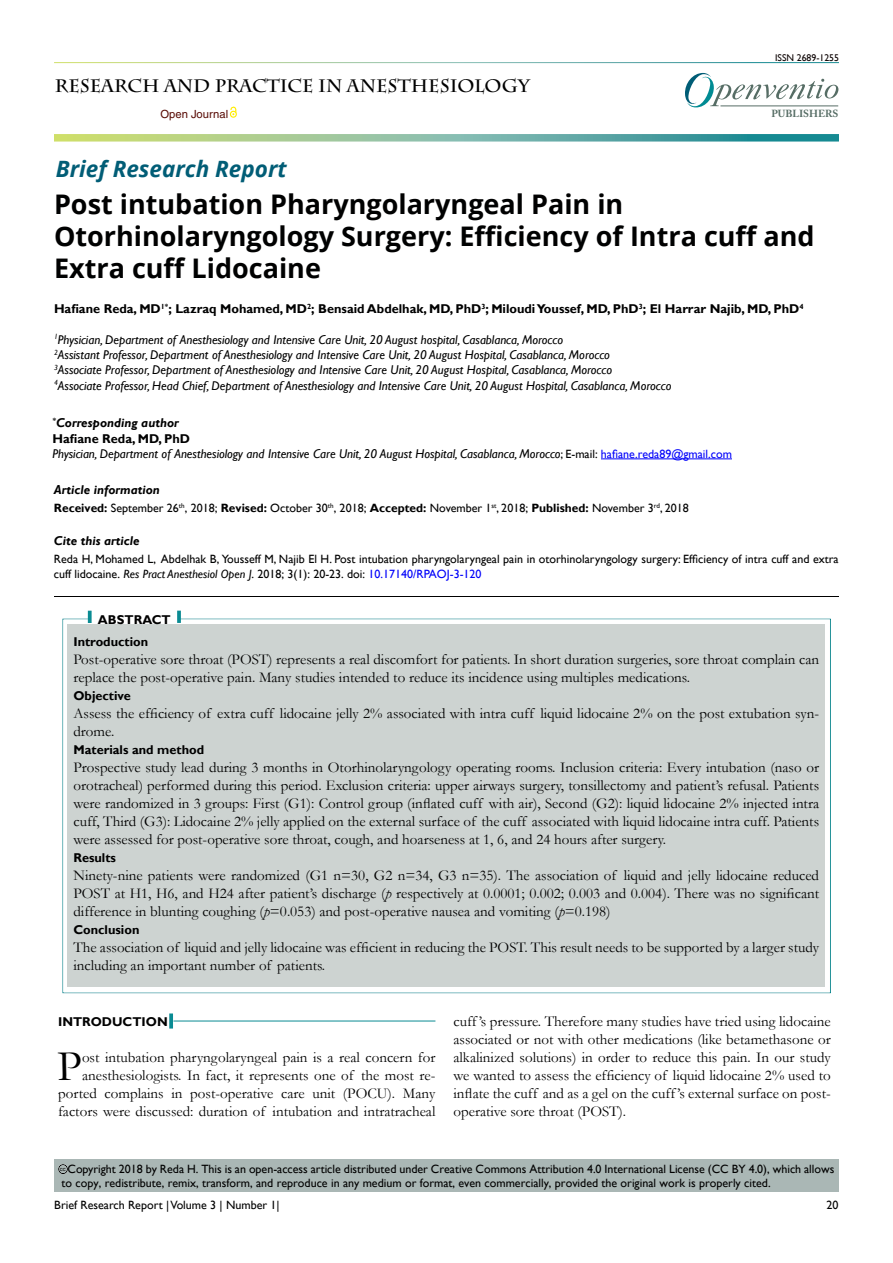
<style>
.page{position:relative;width:893px;height:1263px;background:#fff}
.page>*{position:absolute;margin:0;border:0;box-sizing:border-box;transform-origin:0 0}
.t1{font:43.8px "Garamond";color:#000}
.t2{font:700 27px/32.4px "Open Sans";color:#000101}
.t3{font:italic 700 22.5px "Open Sans";color:#015d76}
.t4{font:700 18px "Charlemagne Std";color:#000}
.t5{font:15px/18px "Garamond";color:#000}
.t6{font:italic 12.75px/15.3px "Gill Sans";color:#000101}
.t7{font:700 12.75px "Gill Sans";color:#000101}
.t8{font:700 12.75px "Gill Sans";color:#000}
.t9{font:italic 700 12.75px "Gill Sans";color:#000101}
.t10{font:italic 700 12.75px "Gill Sans";color:#000}
.t11{font:12px/15px "Gill Sans";color:#000101}
.t12{font:12px/14.4px "Gill Sans";color:#000}
.t13{font:11.25px "Helvetica LT Std";color:#580b05}
.t14{font:700 10.2px "Adobe Caslon Pro";color:#566d65}
.t15{font:9.75px "Gill Sans";color:#0a0000}
.t16{font:5.7px "Arial";color:#000}
.s1{font-weight:700}
.s2{font-weight:700;font-style:normal}
.s3{font-style:normal;font-size:12px}
.s4{font-style:normal;font-size:12px;color:#0000fa}
.s5{color:#000}
.s6{font-style:italic}
.s7{color:#0000fa}
.s8{color:#000101}
</style>
<div class="page">
<svg style="left:685px;top:73px;width:153px;height:35px"></svg>
<hr style="left:720px;top:106px;width:118px;height:1px;background:#566d65">
<svg style="left:54px;top:134px;width:785px;height:8px;background:#83bb9d"></svg>
<svg style="left:230px;top:106px;width:6px;height:11px"></svg>
<hr style="left:601px;top:459px;width:131px;height:1px;background:#0000fa">
<div style="left:42px;top:585px;width:810px;height:13px;background:#f9f2f3;opacity:.75"></div>
<div style="left:54px;top:1159px;width:785px;height:33px;background:#aab7b5"></div>
<div style="left:45px;top:1151px;width:38px;height:24px;background:#f9f2f3;opacity:.75"></div>
<div style="left:50px;top:608px;width:794px;height:385px;background:#f9f2f3;opacity:.75"></div>
<svg style="left:88px;top:611px;width:4px;height:12px"></svg>
<svg style="left:177px;top:611px;width:4px;height:12px"></svg>
<hr style="left:173px;top:1021px;width:262px;height:1px;background:#0a8b93">
<svg style="left:169px;top:1013px;width:4px;height:15px"></svg>
<p class="t4" style="left:55px;top:76px;width:476px">RESEARCH AND PRACTICE IN ANESTHESIOLOGY</p>
<p class="t13" style="left:160px;top:108px;width:69px">Open Journal</p>
<h3 class="t3" style="left:56px;top:153px;width:232px">Brief Research Report</h3>
<p class="t15" style="left:775px;top:52px;width:65px">ISSN 2689-1255</p>
<p class="t14" style="left:771px;top:108px;width:69px">PUBLISHERS</p>
<h2 class="t2" style="left:54px;top:187px;width:762px">Post intubation Pharyngolaryngeal Pain in<br>Otorhinolaryngology Surgery: Efficiency of Intra cuff and<br>Extra cuff Lidocaine</h2>
<p class="t7" style="left:54px;top:301px;width:751px">Hafiane Reda, MD<sup>1*</sup>; Lazraq Mohamed, MD<sup>2</sup>; Bensaid Abdelhak, MD, PhD<sup>3</sup>; Miloudi Youssef, MD, PhD<sup>3</sup>; El Harrar Najib, MD, PhD<sup>4</sup></p>
<p class="t6" style="left:54px;top:332px;width:619px"><sup>1</sup>Physician, Department of Anesthesiology and Intensive Care Unit, 20 August hospital, Casablanca, Morocco<br><sup>2</sup>Assistant Professor, Department of Anesthesiology and Intensive Care Unit, 20 August Hospital, Casablanca, Morocco<br><sup>3</sup>Associate Professor, Department of Anesthesiology and Intensive Care Unit, 20 August Hospital, Casablanca, Morocco<br><sup>4</sup>Associate Professor, Head Chief, Department of Anesthesiology and Intensive Care Unit, 20 August Hospital, Casablanca, Morocco</p>
<p class="t6" style="left:52px;top:416px;width:681px"><sup>*</sup><span class="s1">Corresponding author<br></span><span class="s2">Hafiane Reda, MD, PhD<br></span>Physician, Department of Anesthesiology and Intensive Care Unit, 20 August Hospital, Casablanca, Morocco<span class="s3">; E-mail:</span> <span class="s4">hafiane.reda89@gmail.com</span></p>
<p class="t9" style="left:54px;top:482px;width:108px">Article information</p>
<p class="t11" style="left:54px;top:501px;width:636px"><span class="s1">Received:</span> September 26<sup>th</sup>, 2018; <span class="s1">Revised:</span> <span class="s5">October</span> 30<sup>th</sup>, 2018; <span class="s1">Accepted:</span> <span class="s5">November</span> 1<sup>st</sup>, 2018; <span class="s1">Published:</span> <span class="s5">November</span> 3<sup>rd</sup>, 2018</p>
<p class="t10" style="left:54px;top:533px;width:87px">Cite this article</p>
<p class="t11" style="left:54px;top:551px;width:786px">Reda H, Mohamed L, Abdelhak B, Yousseff M, Najib El H. Post intubation pharyngolaryngeal pain in otorhinolaryngology surgery: Efficiency of intra cuff and extra cuff lidocaine. <span class="s6">Res Pract Anesthesiol Open J</span>. 2018; 3(1): 20-23. doi: <span class="s7">10.17140/RPAOJ-3-120</span></p>
<p class="t8" style="left:98px;top:611px;width:74px">ABSTRACT</p>
<p class="t8" style="left:73px;top:634px;width:76px">Introduction</p>
<p class="t5" style="left:73px;top:650px;width:747px">Post-operative sore throat (POST) represents a real discomfort for patients. In short duration surgeries, sore throat complain can replace the post-operative pain. Many studies intended to reduce its incidence using multiples medications.</p>
<p class="t8" style="left:73px;top:688px;width:59px">Objective</p>
<p class="t5" style="left:73px;top:704px;width:747px">Assess the efficiency of extra cuff lidocaine jelly 2% associated with intra cuff liquid lidocaine 2% on the post extubation syn&shy;drome.</p>
<p class="t8" style="left:73px;top:742px;width:132px">Materials and method</p>
<p class="t5" style="left:73px;top:758px;width:747px;text-align:justify">Prospective study lead during 3 months in Otorhinolaryngology operating rooms. Inclusion criteria: Every intubation (naso or orotracheal) performed during this period. Exclusion criteria: upper airways surgery, tonsillectomy and patient’s refusal. Patients were randomized in 3 groups: First (G1): Control group (inflated cuff with air), Second (G2): liquid lidocaine 2% injected intra cuff, Third (G3): Lidocaine 2% jelly applied on the external surface of the cuff associated with liquid lidocaine intra cuff. Patients were assessed for post-operative sore throat, cough, and hoarseness at 1, 6, and 24 hours after surgery.</p>
<p class="t8" style="left:73px;top:850px;width:44px">Results</p>
<p class="t5" style="left:73px;top:866px;width:747px;text-align:justify">Ninety-nine patients were randomized (G1 n=30, G2 n=34, G3 n=35). The association of liquid and jelly lidocaine reduced POST at H1, H6, and H24 after patient’s discharge (<span class="s6">p</span> respectively at 0.0001; 0.002; 0.003 and 0.004). There was no significant difference in blunting coughing (<span class="s6">p</span>=0.053) and post-operative nausea and vomiting (<span class="s6">p</span>=0.198)</p>
<p class="t8" style="left:73px;top:922px;width:68px">Conclusion</p>
<p class="t5" style="left:73px;top:938px;width:747px">The association of liquid and jelly lidocaine was efficient in reducing the POST. This result needs to be supported by a larger study including an important number of patients.</p>
<p class="t8" style="left:58px;top:1014px;width:111px">INTRODUCTION</p>
<h1 class="t1" style="left:57px;top:1037px;width:26px">P</h1>
<p class="t5" style="left:58px;top:1048px;width:379px;text-align:right">ost intubation pharyngolaryngeal pain is a real concern for anesthesiologists. In fact, it represents one of the most re&shy;ported complains in post-operative care unit (POCU). Many factors were discussed: duration of intubation and intratracheal</p>
<p class="t5" style="left:453px;top:1012px;width:379px;text-align:justify">cuff ’s pressure. Therefore many studies have tried using lidocaine associated or not with other medications (like betamethasone or alkalinized solutions) in order to reduce this pain. In our study we wanted to assess the efficiency of liquid lidocaine 2% used to inflate the cuff and as a gel on the cuff ’s external surface on post&shy;operative sore throat (POST).</p>
<p class="t12" style="left:62px;top:1162px;width:774px;text-indent:6px">Copyright 2018 by <span class="s8">Reda H</span>. This is an open-access article distributed under Creative Commons Attribution 4.0 International License (CC BY 4.0), which allows to copy, redistribute, remix, transform, and reproduce in any medium or format, even commercially, provided the original work is properly cited.</p>
<p class="t16" style="left:60px;top:1165px;width:7px">cc</p>
<p class="t12" style="left:54px;top:1198px;width:227px">Brief Research Report | Volume 3 | Number 1|</p>
<p class="t12" style="left:827px;top:1198px;width:13px">20</p>
</div>
